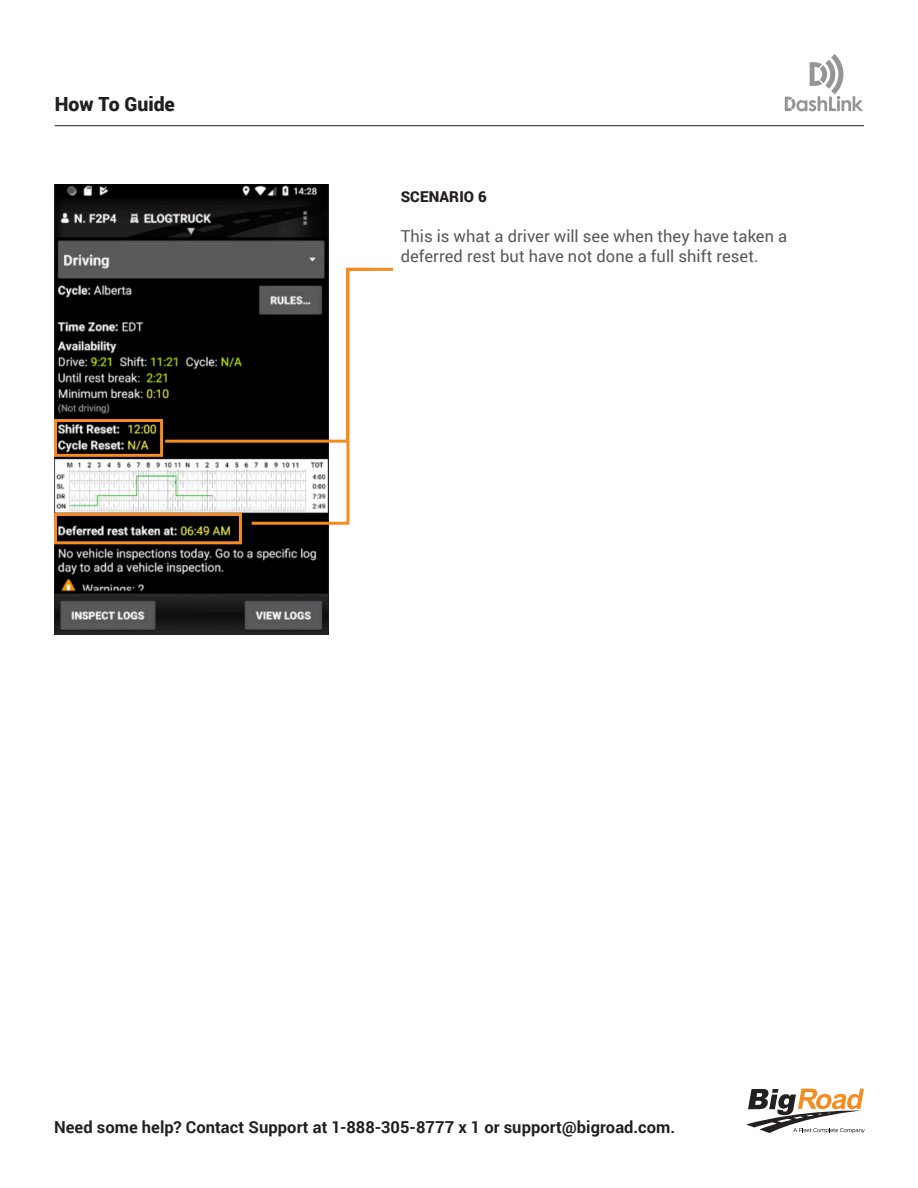
<style>
.page{position:relative;width:918px;height:1188px;background:#fff}
.page>*{position:absolute;margin:0;border:0;box-sizing:border-box;transform-origin:0 0}
.t1{font:900 19.5px "Roboto";color:#231f20}
.t2{font:16.5px/19.8px "Roboto";color:#57585a}
.t3{font:700 16.5px "Roboto";letter-spacing:.005em;color:#231f20}
.t4{font:900 15px "Roboto";letter-spacing:.01em;color:#231f20}
</style>
<div class="page">
<img style="left:54px;top:185px;width:274px;height:449px">
<hr style="left:55px;top:125px;width:809px;height:1px;background:#231f20">
<svg style="left:785px;top:54px;width:78px;height:57px"></svg>
<div style="left:54px;top:513px;width:188px;height:31px;border:3px solid #f68b21"></div>
<div style="left:54px;top:419px;width:109px;height:38px;border:3px solid #f68b21"></div>
<svg style="left:162px;top:266px;width:232px;height:260px"></svg>
<svg style="left:746px;top:1089px;width:119px;height:44px"></svg>
<p class="t1" style="left:55px;top:90px;width:122px">How To Guide</p>
<p class="t4" style="left:401px;top:187px;width:88px">SCENARIO 6</p>
<p class="t2" style="left:401px;top:226px;width:388px">This is what a driver will see when they have taken a deferred rest but have not done a full shift reset.</p>
<p class="t3" style="left:54px;top:1115px;width:623px">Need some help? Contact Support at 1-888-305-8777 x 1 or support@bigroad.com.</p>
</div>
